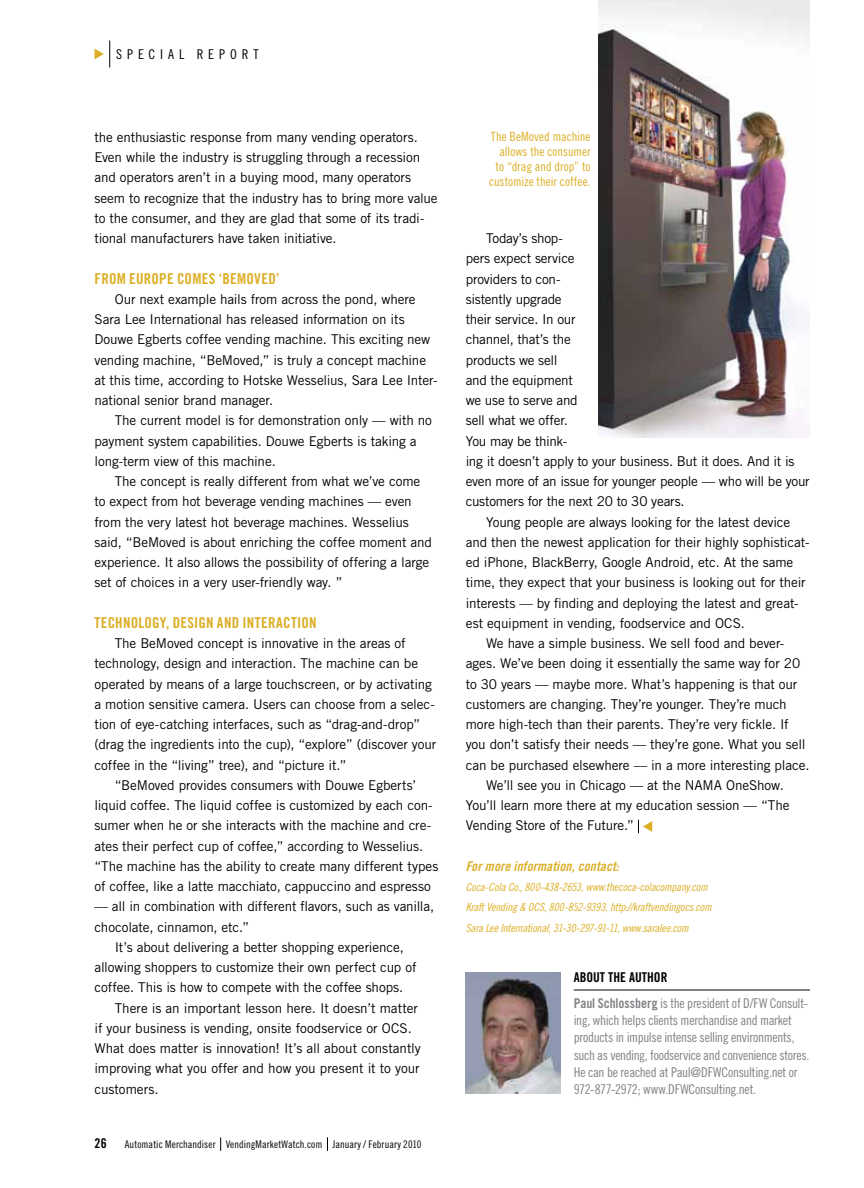
<style>
.page{position:relative;width:864px;height:1188px;background:#fff}
.page>*{position:absolute;margin:0;border:0;box-sizing:border-box;transform-origin:0 0}
.t1{font:15px "Trade Gothic LT Std Bd Cn 20";letter-spacing:.025em;color:#dcaf27}
.t2{font:13.5px/20.2px "Trade Gothic LT Std";letter-spacing:-.01em;color:#000}
.t3{font:13.5px/17px "Trade Gothic LT Std Cn 18";letter-spacing:-.02em;color:#808285}
.t4{font:13.5px "Trade Gothic LT Std Bd Cn 20 Obl";letter-spacing:.01em;color:#dcaf27}
.t5{font:13.5px "Trade Gothic LT Std Bd Cn 20";letter-spacing:.03em;color:#000}
.t6{font:13.5px "Trade Gothic LT Std Cn 18";letter-spacing:.37em;color:#000}
.t7{font:12.75px/15px "Trade Gothic LT Std Cn 18";color:#dcaf27;text-align:right}
.t8{font:11.25px/20.2px "Trade Gothic LT Std Cn 18 Obl";letter-spacing:-.015em;color:#dcaf27}
.t9{font:10.5px "Trade Gothic LT Std Cn 18";letter-spacing:.005em;color:#000}
.s1{font-family:"Trade Gothic LT Std Bd Cn 20"}
</style>
<div class="page">
<svg style="left:638px;top:820px;width:14px;height:13px"></svg>
<img style="left:466px;top:972px;width:94px;height:122px">
<hr style="left:574px;top:990px;width:236px;height:1px;background:#000">
<img style="left:598px;top:0;width:212px;height:438px">
<svg style="left:94px;top:40px;width:16px;height:28px"></svg>
<svg style="left:220px;top:1137px;width:1px;height:14px"></svg>
<svg style="left:327px;top:1137px;width:1px;height:14px"></svg>
<p class="t6" style="left:116px;top:46px;width:142px">special report</p>
<p class="t2" style="left:94px;top:127px;width:345px">the enthusiastic response from many vending operators.<br>Even while the industry is struggling through a recession and operators aren’t in a buying mood, many operators seem to recognize that the industry has to bring more value to the consumer, and they are glad that some of its tradi&shy;tional manufacturers have taken initiative.</p>
<p class="t1" style="left:94px;top:269px;width:186px">FROM EUROPE COMES ‘BEMOVED’</p>
<p class="t2" style="left:94px;top:289px;width:345px;text-indent:20px">Our next example hails from across the pond, where Sara Lee International has released information on its Douwe Egberts coffee vending machine. This exciting new vending machine, “BeMoved,” is truly a concept machine at this time, according to Hotske Wesselius, Sara Lee Inter&shy;national senior brand manager.</p>
<p class="t2" style="left:94px;top:410px;width:339px;text-indent:20px">The current model is for demonstration only — with no payment system capabilities. Douwe Egberts is taking a long-term view of this machine.</p>
<p class="t2" style="left:94px;top:471px;width:339px;text-indent:20px">The concept is really different from what we’ve come to expect from hot beverage vending machines — even from the very latest hot beverage machines. Wesselius said, “BeMoved is about enriching the coffee moment and experience. It also allows the possibility of offering a large set of choices in a very user-friendly way. ”</p>
<p class="t1" style="left:94px;top:613px;width:224px">TECHNOLOGY, DESIGN AND INTERACTION</p>
<p class="t2" style="left:94px;top:633px;width:343px;text-indent:20px">The BeMoved concept is innovative in the areas of technology, design and interaction. The machine can be operated by means of a large touchscreen, or by activating a motion sensitive camera. Users can choose from a selec&shy;tion of eye-catching interfaces, such as “drag-and-drop” (drag the ingredients into the cup), “explore” (discover your coffee in the “living” tree), and “picture it.”</p>
<p class="t2" style="left:94px;top:775px;width:346px;text-indent:20px">“BeMoved provides consumers with Douwe Egberts’ liquid coffee. The liquid coffee is customized by each con&shy;sumer when he or she interacts with the machine and cre&shy;ates their perfect cup of coffee,” according to Wesselius. “The machine has the ability to create many different types of coffee, like a latte macchiato, cappuccino and espresso</p>
<p class="t2" style="left:94px;top:896px;width:341px">— all in combination with different flavors, such as vanilla,</p>
<p class="t2" style="left:94px;top:916px;width:156px">chocolate, cinnamon, etc.”</p>
<p class="t2" style="left:115px;top:937px;width:291px">It’s about delivering a better shopping experience,</p>
<p class="t2" style="left:94px;top:957px;width:324px">allowing shoppers to customize their own perfect cup of</p>
<p class="t2" style="left:94px;top:977px;width:310px">coffee. This is how to compete with the coffee shops.</p>
<p class="t2" style="left:115px;top:997px;width:305px">There is an important lesson here. It doesn’t matter</p>
<p class="t2" style="left:94px;top:1018px;width:319px">if your business is vending, onsite foodservice or OCS.</p>
<p class="t2" style="left:94px;top:1038px;width:328px">What does matter is innovation! It’s all about constantly</p>
<p class="t2" style="left:94px;top:1058px;width:327px">improving what you offer and how you present it to your</p>
<p class="t2" style="left:94px;top:1078px;width:66px">customers.</p>
<p class="t5" style="left:94px;top:1134px;width:14px">26</p>
<p class="t9" style="left:125px;top:1138px;width:298px">Automatic Merchandiser VendingMarketWatch.com January / February 2010</p>
<p class="t7" style="left:489px;top:129px;width:103px">The BeMoved machine allows the consumer to “drag and drop” to customize their coffee.</p>
<p class="t2" style="left:466px;top:228px;width:345px;text-indent:20px">Today’s shop-<br>pers expect service<br>providers to con-<br>sistently upgrade<br>their service. In our<br>channel, that’s the<br>products we sell<br>and the equipment<br>we use to serve and<br>sell what we offer.<br>You may be think-<br>ing it doesn’t apply to your business. But it does. And it is even more of an issue for younger people — who will be your customers for the next 20 to 30 years.</p>
<p class="t2" style="left:486px;top:511px;width:306px">Young people are always looking for the latest device</p>
<p class="t2" style="left:466px;top:532px;width:345px">and then the newest application for their highly sophisticat-</p>
<p class="t2" style="left:466px;top:552px;width:329px">ed iPhone, BlackBerry, Google Android, etc. At the same</p>
<p class="t2" style="left:466px;top:572px;width:342px">time, they expect that your business is looking out for their</p>
<p class="t2" style="left:466px;top:592px;width:334px">interests — by finding and deploying the latest and great-</p>
<p class="t2" style="left:466px;top:613px;width:281px">est equipment in vending, foodservice and OCS.</p>
<p class="t2" style="left:486px;top:633px;width:300px">We have a simple business. We sell food and bever-</p>
<p class="t2" style="left:466px;top:653px;width:336px">ages. We’ve been doing it essentially the same way for 20</p>
<p class="t2" style="left:466px;top:673px;width:333px">to 30 years — maybe more. What’s happening is that our</p>
<p class="t2" style="left:466px;top:694px;width:323px">customers are changing. They’re younger. They’re much</p>
<p class="t2" style="left:466px;top:714px;width:325px">more high-tech than their parents. They’re very fickle. If</p>
<p class="t2" style="left:466px;top:734px;width:341px">you don’t satisfy their needs — they’re gone. What you sell</p>
<p class="t2" style="left:466px;top:754px;width:345px">can be purchased elsewhere — in a more interesting place.</p>
<p class="t2" style="left:486px;top:775px;width:299px">We’ll see you in Chicago — at the NAMA OneShow.</p>
<p class="t2" style="left:466px;top:795px;width:325px">You’ll learn more there at my education session — “The</p>
<p class="t2" style="left:466px;top:815px;width:170px">Vending Store of the Future.”</p>
<p class="t4" style="left:466px;top:858px;width:155px">For more information, contact:</p>
<p class="t8" style="left:466px;top:877px;width:247px">Coca-Cola Co., 800-438-2653, www.thecoca-colacompany.com<br>Kraft Vending &amp; OCS, 800-852-9393, http://kraftvendingocs.com<br>Sara Lee International, 31-30-297-91-11, www.saralee.com</p>
<p class="t5" style="left:574px;top:969px;width:95px">ABOUT THE AUTHOR</p>
<p class="t3" style="left:574px;top:995px;width:237px"><span class="s1">PAUL SCHLOSSBERG</span> is the president of D/FW Consult&shy;ing, which helps clients merchandise and market products in impulse intense selling environments, such as vending, foodservice and convenience stores.<br>He can be reached at Paul@DFWConsulting.net or 972-877-2972; www.DFWConsulting.net.</p>
</div>
